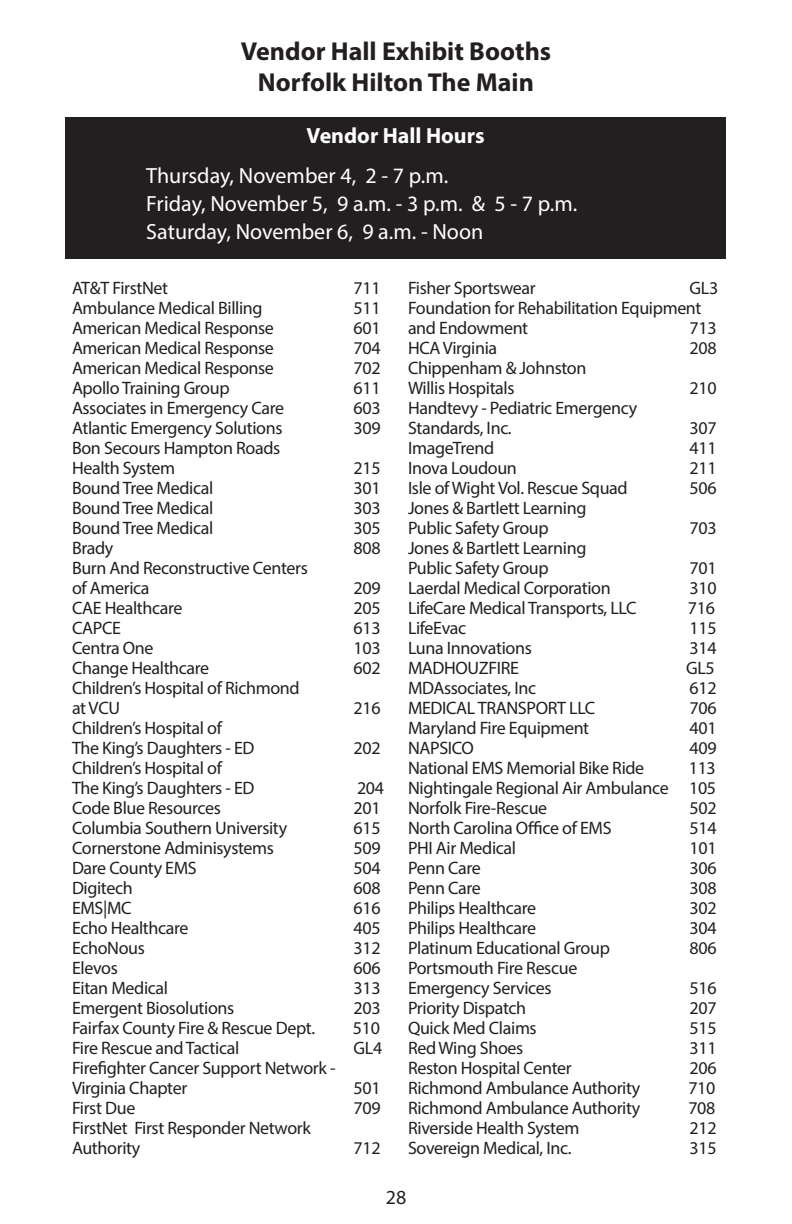
<style>
.page{position:relative;width:792px;height:1224px;background:#fff}
.page>*{position:absolute;margin:0;border:0;box-sizing:border-box;transform-origin:0 0}
.t1{font:700 26px "Myriad Pro";color:#231f20}
.t2{font:22px "Myriad Pro";color:#fff}
.t3{font:700 22px "Myriad Pro";color:#fff}
.t4{font:20px "Myriad Pro";color:#231f20}
.t5{font:18px/20px "Myriad Pro";letter-spacing:-.02em;color:#231f20}
</style>
<div class="page">
<div style="left:65px;top:117px;width:661px;height:142px;background:#231f20"></div>
<p class="t1" style="left:241px;top:34px;width:312px">Vendor Hall Exhibit Booths</p>
<p class="t1" style="left:258px;top:65px;width:278px">Norfolk Hilton The Main</p>
<p class="t3" style="left:307px;top:121px;width:180px">Vendor Hall Hours</p>
<p class="t2" style="left:146px;top:162px;width:304px">Thursday, November 4, 2 - 7 p.m.</p>
<p class="t2" style="left:146px;top:190px;width:433px">Friday, November 5, 9 a.m. - 3 p.m. &amp; 5 - 7 p.m.</p>
<p class="t2" style="left:146px;top:218px;width:338px">Saturday, November 6, 9 a.m. - Noon</p>
<p class="t5" style="left:72px;top:278px;width:98px">AT&amp;T FirstNet</p>
<p class="t5" style="left:354px;top:278px;width:28px">711</p>
<p class="t5" style="left:72px;top:298px;width:192px">Ambulance Medical Billing</p>
<p class="t5" style="left:354px;top:298px;width:28px">511</p>
<p class="t5" style="left:72px;top:318px;width:203px">American Medical Response</p>
<p class="t5" style="left:354px;top:318px;width:28px">601</p>
<p class="t5" style="left:72px;top:338px;width:203px">American Medical Response</p>
<p class="t5" style="left:354px;top:338px;width:28px">704</p>
<p class="t5" style="left:72px;top:358px;width:203px">American Medical Response</p>
<p class="t5" style="left:354px;top:358px;width:28px">702</p>
<p class="t5" style="left:72px;top:378px;width:159px">Apollo Training Group</p>
<p class="t5" style="left:354px;top:378px;width:28px">611</p>
<p class="t5" style="left:72px;top:398px;width:214px">Associates in Emergency Care</p>
<p class="t5" style="left:354px;top:398px;width:28px">603</p>
<p class="t5" style="left:72px;top:418px;width:212px">Atlantic Emergency Solutions</p>
<p class="t5" style="left:354px;top:418px;width:28px">309</p>
<p class="t5" style="left:72px;top:438px;width:210px">Bon Secours Hampton Roads<br>Health System</p>
<p class="t5" style="left:354px;top:458px;width:28px">215</p>
<p class="t5" style="left:72px;top:478px;width:143px">Bound Tree Medical</p>
<p class="t5" style="left:354px;top:478px;width:28px">301</p>
<p class="t5" style="left:72px;top:498px;width:143px">Bound Tree Medical</p>
<p class="t5" style="left:354px;top:498px;width:28px">303</p>
<p class="t5" style="left:72px;top:518px;width:143px">Bound Tree Medical</p>
<p class="t5" style="left:354px;top:518px;width:28px">305</p>
<p class="t5" style="left:72px;top:538px;width:43px">Brady</p>
<p class="t5" style="left:354px;top:538px;width:28px">808</p>
<p class="t5" style="left:72px;top:558px;width:237px">Burn And Reconstructive Centers of America</p>
<p class="t5" style="left:354px;top:578px;width:28px">209</p>
<p class="t5" style="left:72px;top:598px;width:112px">CAE Healthcare</p>
<p class="t5" style="left:354px;top:598px;width:28px">205</p>
<p class="t5" style="left:72px;top:618px;width:50px">CAPCE</p>
<p class="t5" style="left:354px;top:618px;width:28px">613</p>
<p class="t5" style="left:72px;top:638px;width:83px">Centra One</p>
<p class="t5" style="left:354px;top:638px;width:28px">103</p>
<p class="t5" style="left:72px;top:658px;width:139px">Change Healthcare</p>
<p class="t5" style="left:354px;top:658px;width:28px">602</p>
<p class="t5" style="left:72px;top:678px;width:229px">Children’s Hospital of Richmond at VCU</p>
<p class="t5" style="left:354px;top:698px;width:28px">216</p>
<p class="t5" style="left:72px;top:718px;width:184px">Children’s Hospital of<br>The King’s Daughters - ED</p>
<p class="t5" style="left:72px;top:758px;width:184px">Children’s Hospital of<br>The King’s Daughters - ED</p>
<p class="t5" style="left:354px;top:738px;width:28px">202</p>
<p class="t5" style="left:357px;top:778px;width:28px">204</p>
<p class="t5" style="left:72px;top:798px;width:150px">Code Blue Resources</p>
<p class="t5" style="left:354px;top:798px;width:28px">201</p>
<p class="t5" style="left:72px;top:818px;width:217px">Columbia Southern University</p>
<p class="t5" style="left:354px;top:818px;width:28px">615</p>
<p class="t5" style="left:72px;top:838px;width:204px">Cornerstone Adminisystems</p>
<p class="t5" style="left:354px;top:838px;width:28px">509</p>
<p class="t5" style="left:72px;top:858px;width:126px">Dare County EMS</p>
<p class="t5" style="left:354px;top:858px;width:28px">504</p>
<p class="t5" style="left:72px;top:878px;width:62px">Digitech</p>
<p class="t5" style="left:354px;top:878px;width:28px">608</p>
<p class="t5" style="left:72px;top:898px;width:61px">EMS|MC</p>
<p class="t5" style="left:354px;top:898px;width:28px">616</p>
<p class="t5" style="left:72px;top:918px;width:118px">Echo Healthcare</p>
<p class="t5" style="left:354px;top:918px;width:28px">405</p>
<p class="t5" style="left:72px;top:938px;width:74px">EchoNous</p>
<p class="t5" style="left:354px;top:938px;width:28px">312</p>
<p class="t5" style="left:72px;top:958px;width:47px">Elevos</p>
<p class="t5" style="left:354px;top:958px;width:28px">606</p>
<p class="t5" style="left:72px;top:978px;width:98px">Eitan Medical</p>
<p class="t5" style="left:354px;top:978px;width:28px">313</p>
<p class="t5" style="left:72px;top:998px;width:164px">Emergent Biosolutions</p>
<p class="t5" style="left:354px;top:998px;width:28px">203</p>
<p class="t5" style="left:72px;top:1018px;width:245px">Fairfax County Fire &amp; Rescue Dept.</p>
<p class="t5" style="left:353px;top:1018px;width:28px">510</p>
<p class="t5" style="left:72px;top:1038px;width:169px">Fire Rescue and Tactical</p>
<p class="t5" style="left:354px;top:1038px;width:30px">GL4</p>
<p class="t5" style="left:72px;top:1058px;width:265px">Firefighter Cancer Support Network -<br>Virginia Chapter</p>
<p class="t5" style="left:354px;top:1078px;width:28px">501</p>
<p class="t5" style="left:72px;top:1098px;width:65px">First Due</p>
<p class="t5" style="left:354px;top:1098px;width:28px">709</p>
<p class="t5" style="left:72px;top:1118px;width:240px">FirstNet First Responder Network<br>Authority</p>
<p class="t5" style="left:354px;top:1138px;width:28px">712</p>
<p class="t5" style="left:408px;top:278px;width:129px">Fisher Sportswear</p>
<p class="t5" style="left:690px;top:278px;width:30px">GL3</p>
<p class="t5" style="left:408px;top:298px;width:295px">Foundation for Rehabilitation Equipment and Endowment</p>
<p class="t5" style="left:690px;top:318px;width:28px">713</p>
<p class="t5" style="left:408px;top:338px;width:91px">HCA Virginia</p>
<p class="t5" style="left:690px;top:338px;width:28px">208</p>
<p class="t5" style="left:408px;top:358px;width:180px">Chippenham &amp; Johnston<br>Willis Hospitals</p>
<p class="t5" style="left:690px;top:378px;width:28px">210</p>
<p class="t5" style="left:408px;top:398px;width:231px">Handtevy - Pediatric Emergency<br>Standards, Inc.</p>
<p class="t5" style="left:690px;top:418px;width:28px">307</p>
<p class="t5" style="left:408px;top:438px;width:88px">ImageTrend</p>
<p class="t5" style="left:690px;top:438px;width:28px">411</p>
<p class="t5" style="left:408px;top:458px;width:110px">Inova Loudoun</p>
<p class="t5" style="left:690px;top:458px;width:28px">211</p>
<p class="t5" style="left:408px;top:478px;width:221px">Isle of Wight Vol. Rescue Squad</p>
<p class="t5" style="left:690px;top:478px;width:28px">506</p>
<p class="t5" style="left:408px;top:498px;width:180px">Jones &amp; Bartlett Learning<br>Public Safety Group</p>
<p class="t5" style="left:690px;top:518px;width:28px">703</p>
<p class="t5" style="left:408px;top:538px;width:180px">Jones &amp; Bartlett Learning<br>Public Safety Group</p>
<p class="t5" style="left:690px;top:558px;width:28px">701</p>
<p class="t5" style="left:408px;top:578px;width:204px">Laerdal Medical Corporation</p>
<p class="t5" style="left:690px;top:578px;width:28px">310</p>
<p class="t5" style="left:408px;top:598px;width:230px">LifeCare Medical Transports, LLC</p>
<p class="t5" style="left:688px;top:598px;width:28px">716</p>
<p class="t5" style="left:408px;top:618px;width:60px">LifeEvac</p>
<p class="t5" style="left:690px;top:618px;width:28px">115</p>
<p class="t5" style="left:408px;top:638px;width:125px">Luna Innovations</p>
<p class="t5" style="left:690px;top:638px;width:28px">314</p>
<p class="t5" style="left:408px;top:658px;width:113px">MADHOUZFIRE</p>
<p class="t5" style="left:686px;top:658px;width:30px">GL5</p>
<p class="t5" style="left:408px;top:678px;width:130px">MDAssociates, Inc</p>
<p class="t5" style="left:690px;top:678px;width:28px">612</p>
<p class="t5" style="left:408px;top:698px;width:189px">MEDICAL TRANSPORT LLC</p>
<p class="t5" style="left:690px;top:698px;width:28px">706</p>
<p class="t5" style="left:408px;top:718px;width:183px">Maryland Fire Equipment</p>
<p class="t5" style="left:690px;top:718px;width:28px">401</p>
<p class="t5" style="left:408px;top:738px;width:67px">NAPSICO</p>
<p class="t5" style="left:690px;top:738px;width:28px">409</p>
<p class="t5" style="left:408px;top:758px;width:238px">National EMS Memorial Bike Ride</p>
<p class="t5" style="left:689px;top:758px;width:28px">113</p>
<p class="t5" style="left:408px;top:778px;width:310px">Nightingale Regional Air Ambulance 105</p>
<p class="t5" style="left:408px;top:798px;width:141px">Norfolk Fire-Rescue</p>
<p class="t5" style="left:690px;top:798px;width:28px">502</p>
<p class="t5" style="left:408px;top:818px;width:205px">North Carolina Office of EMS</p>
<p class="t5" style="left:690px;top:818px;width:28px">514</p>
<p class="t5" style="left:408px;top:838px;width:110px">PHI Air Medical</p>
<p class="t5" style="left:690px;top:838px;width:28px">101</p>
<p class="t5" style="left:408px;top:858px;width:74px">Penn Care</p>
<p class="t5" style="left:690px;top:858px;width:28px">306</p>
<p class="t5" style="left:408px;top:878px;width:74px">Penn Care</p>
<p class="t5" style="left:690px;top:878px;width:28px">308</p>
<p class="t5" style="left:408px;top:898px;width:130px">Philips Healthcare</p>
<p class="t5" style="left:690px;top:898px;width:28px">302</p>
<p class="t5" style="left:408px;top:918px;width:130px">Philips Healthcare</p>
<p class="t5" style="left:690px;top:918px;width:28px">304</p>
<p class="t5" style="left:408px;top:938px;width:203px">Platinum Educational Group</p>
<p class="t5" style="left:690px;top:938px;width:28px">806</p>
<p class="t5" style="left:408px;top:958px;width:171px">Portsmouth Fire Rescue<br>Emergency Services</p>
<p class="t5" style="left:690px;top:978px;width:28px">516</p>
<p class="t5" style="left:408px;top:998px;width:120px">Priority Dispatch</p>
<p class="t5" style="left:690px;top:998px;width:28px">207</p>
<p class="t5" style="left:408px;top:1018px;width:130px">Quick Med Claims</p>
<p class="t5" style="left:690px;top:1018px;width:28px">515</p>
<p class="t5" style="left:408px;top:1038px;width:117px">Red Wing Shoes</p>
<p class="t5" style="left:690px;top:1038px;width:28px">311</p>
<p class="t5" style="left:408px;top:1058px;width:165px">Reston Hospital Center</p>
<p class="t5" style="left:690px;top:1058px;width:28px">206</p>
<p class="t5" style="left:408px;top:1078px;width:234px">Richmond Ambulance Authority</p>
<p class="t5" style="left:688px;top:1078px;width:28px">710</p>
<p class="t5" style="left:408px;top:1098px;width:234px">Richmond Ambulance Authority</p>
<p class="t5" style="left:688px;top:1098px;width:28px">708</p>
<p class="t5" style="left:408px;top:1118px;width:173px">Riverside Health System</p>
<p class="t5" style="left:690px;top:1118px;width:28px">212</p>
<p class="t5" style="left:408px;top:1138px;width:165px">Sovereign Medical, Inc.</p>
<p class="t5" style="left:690px;top:1138px;width:28px">315</p>
<p class="t4" style="left:386px;top:1185px;width:22px">28</p>
</div>
